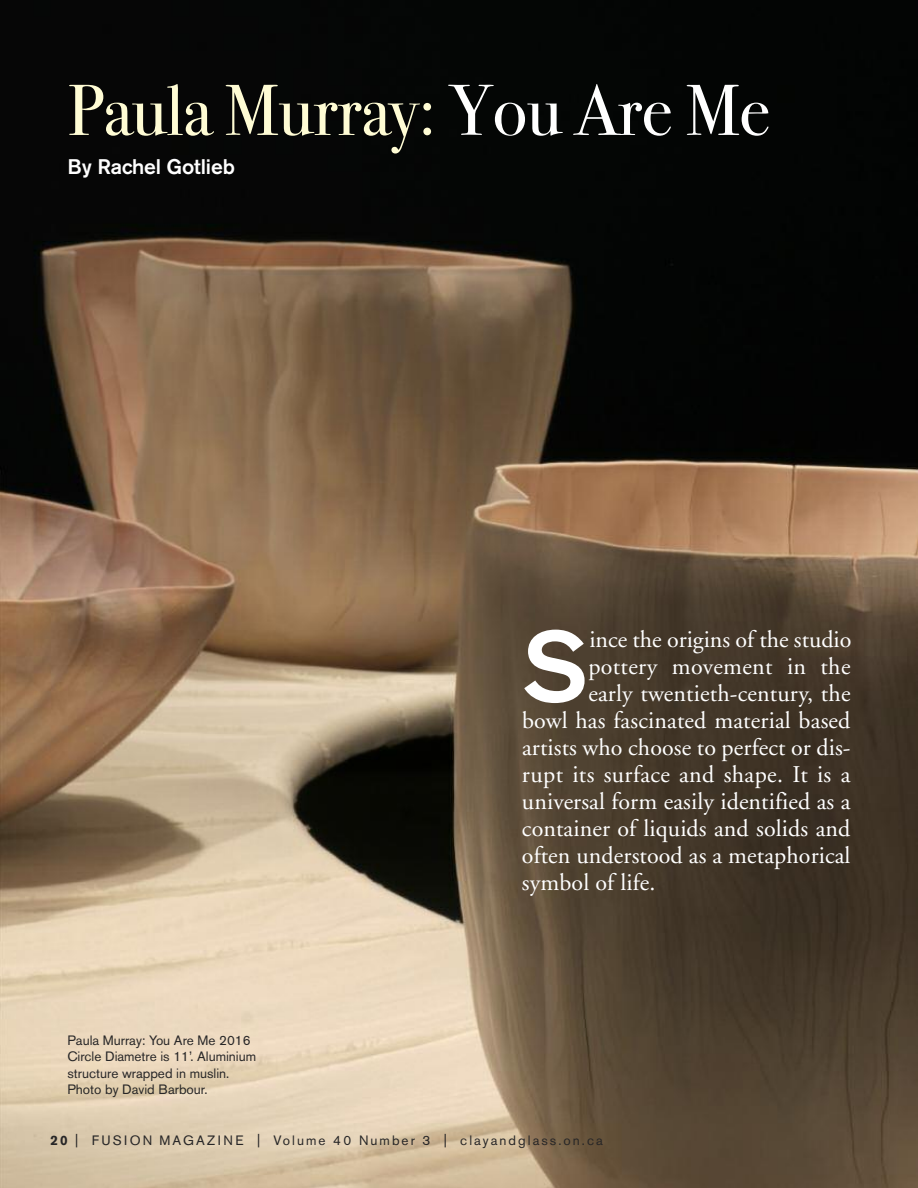
<style>
.page{position:relative;width:918px;height:1188px;background:#fff}
.page>*{position:absolute;margin:0;border:0;box-sizing:border-box;transform-origin:0 0}
.t1{font:500 99px "Akzidenz Grotesk BE";color:#fff}
.t2{font:72px "Bodoni Svty Two ITCTT Book";letter-spacing:-.005em;color:#fffcd4}
.t3{font:24px "Adobe Garamond";letter-spacing:.005em;color:#fff}
.t4{font:500 21px "Akzidenz Grotesk BE";letter-spacing:-.005em;color:#fff}
.t5{font:13.5px/16.5px "Akzidenz Grotesk BE";color:#272627}
.t6{font:13.5px "Akzidenz Grotesk BE";letter-spacing:.15em;color:#272627}
.s1{color:#fff}
.s2{font-weight:700}
</style>
<div class="page">
<img style="left:0;top:0;width:918px;height:1188px">
<h2 class="t2" style="left:68px;top:51px;width:704px">Paula Murray: <span class="s1">You Are Me</span></h2>
<p class="t4" style="left:68px;top:159px;width:169px">By Rachel Gotlieb</p>
<p class="t5" style="left:67px;top:1033px;width:190px">Paula Murray: You Are Me 2016<br>Circle Diametre is 11’. Aluminium structure wrapped in muslin.<br>Photo by David Barbour.</p>
<h1 class="t1" style="left:522px;top:631px;width:68px">S</h1>
<p class="t3" style="left:589px;top:630px;width:264px">ince the origins of the studio</p>
<p class="t3" style="left:588px;top:657px;width:264px">pottery movement in the</p>
<p class="t3" style="left:588px;top:684px;width:264px">early twentieth-century, the</p>
<p class="t3" style="left:522px;top:711px;width:330px">bowl has fascinated material based</p>
<p class="t3" style="left:522px;top:738px;width:330px">artists who choose to perfect or dis-</p>
<p class="t3" style="left:522px;top:765px;width:330px">rupt its surface and shape. It is a</p>
<p class="t3" style="left:522px;top:792px;width:330px">universal form easily identified as a</p>
<p class="t3" style="left:522px;top:819px;width:330px">container of liquids and solids and</p>
<p class="t3" style="left:522px;top:846px;width:330px">often understood as a metaphorical</p>
<p class="t3" style="left:522px;top:873px;width:135px">symbol of life.</p>
<p class="t6" style="left:50px;top:1136px;width:554px"><span class="s2">20</span> | FUSION MAGAZINE | Volume 40 Number 3 | clayandglass.on.ca</p>
</div>
